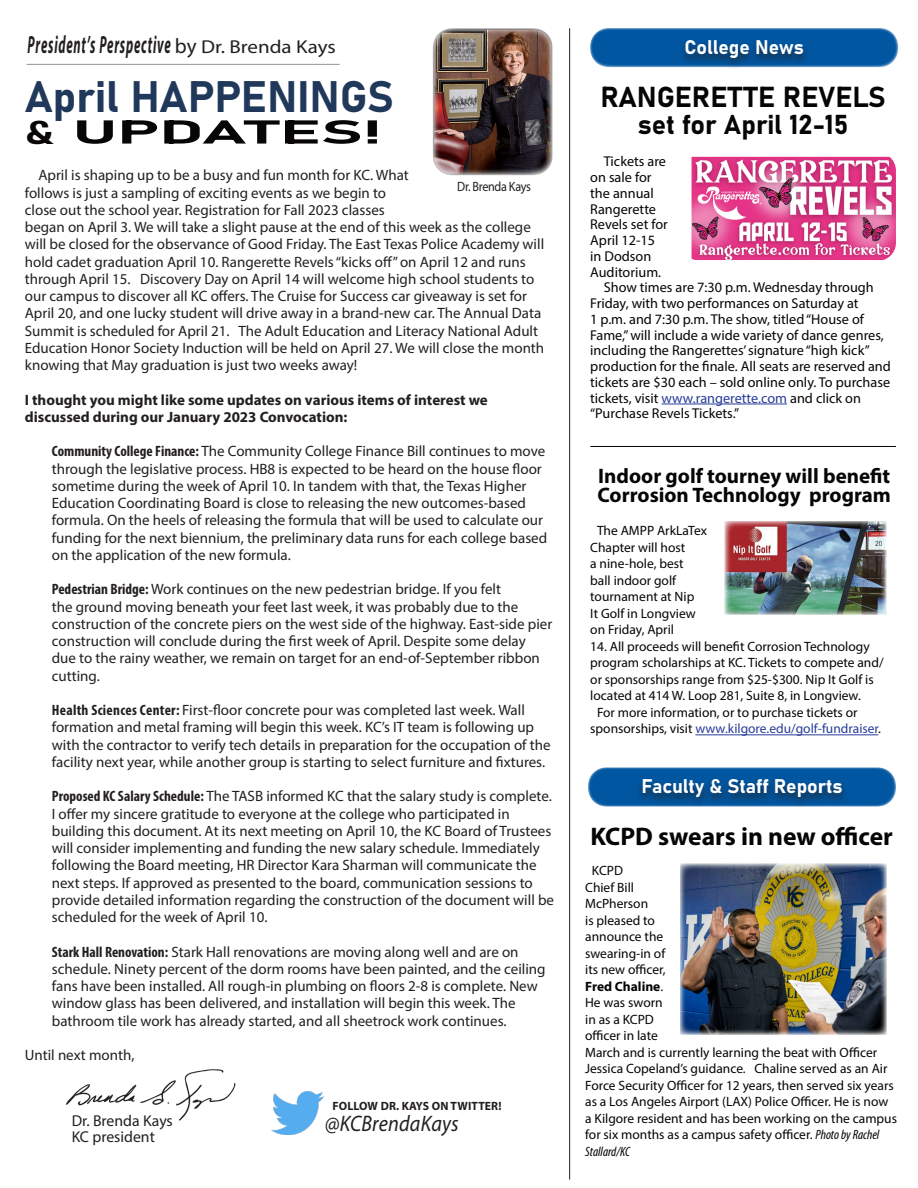
<style>
.page{position:relative;width:918px;height:1188px;background:#fff}
.page>*{position:absolute;margin:0;border:0;box-sizing:border-box;transform-origin:0 0}
.t1{font:43.5px "Bahnschrift";color:#20395a}
.t2{font:32.7px "Bahnschrift";letter-spacing:-.01em;color:#080507;scale:1.37 1}
.t3{font:28.5px "Bahnschrift";color:#040504}
.t4{font:27px "Bahnschrift";color:#040504}
.t5{font:700 25.5px "Myriad Pro";color:#040504}
.t6{font:italic 700 25.05px "Myriad Pro";letter-spacing:.06em;color:#231f20;scale:.51 1}
.Body_Clarendon_No_In{font:italic 22.5px "Myriad Pro";letter-spacing:.01em;color:#231f20;scale:.9 1}
.t7{font:700 21px/19.5px "Myriad Pro";color:#040504}
.t8{font:19.5px "Bahnschrift";color:#fff}
.t9{font:15.75px "Myriad Pro";color:#231f20}
.t10{font:15px/17.2px "Myriad Pro";color:#231f20}
.t11{font:700 15px/17.2px "Myriad Pro";color:#231f20}
.t12{font:14.25px/15.8px "Myriad Pro";color:#040504}
.t13{font:13.5px/16.5px "Myriad Pro";color:#040504}
.Body_Clarendon_No_In-2{font:13.5px "Myriad Pro";letter-spacing:-.025em;color:#231f20;scale:.9 1}
.Body_Clarendon_No_In-3{font:700 12px "Myriad Pro";letter-spacing:.01em;color:#231f20}
.s1{font-weight:400;font-style:normal;font-size:21px}
.s2{font-weight:400;font-style:normal;font-size:18.75px}
.s3{font-weight:700;font-stretch:condensed}
.s4{color:#283c98}
.s5{font-weight:700}
.s6{font-style:italic;font-stretch:condensed}
</style>
<div class="page">
<img style="left:433px;top:31px;width:117px;height:144px">
<div style="left:433px;top:28px;width:120px;height:147px;border:2px solid #050000;border-radius:18px"></div>
<img style="left:65px;top:1069px;width:171px;height:52px">
<img style="left:271px;top:1092px;width:53px;height:43px">
<hr style="left:569px;top:28px;width:1px;height:1152px;background:#231f20">
<div style="left:588px;top:767px;width:308px;height:40px;background:#0056a1;border-radius:18px"></div>
<div style="left:635px;top:777px;width:214px;height:33px;background:#231f20;opacity:.75"></div>
<hr style="left:27px;top:64px;width:313px;height:1px;background:#231f20">
<hr style="left:695px;top:735px;width:183px;height:1px;background:#283c98">
<img style="left:725px;top:521px;width:161px;height:93px">
<div style="left:590px;top:28px;width:308px;height:39px;background:#0056a1;border-radius:18px"></div>
<div style="left:678px;top:37px;width:133px;height:33px;background:#231f20;opacity:.75"></div>
<hr style="left:662px;top:404px;width:125px;height:1px;background:#283c98">
<img style="left:692px;top:157px;width:204px;height:103px">
<hr style="left:590px;top:446px;width:306px;height:1px;background:#050606">
<img style="left:680px;top:864px;width:206px;height:171px">
<p class="t6" style="left:28px;top:28px;width:606px">President’s Perspective <span class="s1">by</span> <span class="s2">Dr. Brenda Kays</span></p>
<p class="t1" style="left:25px;top:64px;width:371px">April HAPPENINGS</p>
<p class="t2" style="left:25px;top:107px;width:262px">&amp; UPDATES!</p>
<p class="t10" style="left:25px;top:166px;width:521px;text-indent:14px">April is shaping up to be a busy and fun month for KC. What<br>follows is just a sampling of exciting events as we begin to<br>close out the school year. Registration for Fall 2023 classes<br>began on April 3. We will take a slight pause at the end of this week as the college will be closed for the observance of Good Friday. The East Texas Police Academy will hold cadet graduation April 10. Rangerette Revels “kicks off” on April 12 and runs through April 15. Discovery Day on April 14 will welcome high school students to our campus to discover all KC offers. The Cruise for Success car giveaway is set for April 20, and one lucky student will drive away in a brand-new car. The Annual Data Summit is scheduled for April 21. The Adult Education and Literacy National Adult Education Honor Society Induction will be held on April 27. We will close the month knowing that May graduation is just two weeks away!</p>
<p class="t11" style="left:25px;top:390px;width:465px">I thought you might like some updates on various items of interest we discussed during our January 2023 Convocation:</p>
<p class="t10" style="left:52px;top:442px;width:497px"><span class="s3">Community College Finance:</span> The Community College Finance Bill continues to move through the legislative process. HB8 is expected to be heard on the house floor sometime during the week of April 10. In tandem with that, the Texas Higher Education Coordinating Board is close to releasing the new outcomes-based formula. On the heels of releasing the formula that will be used to calculate our funding for the next biennium, the preliminary data runs for each college based on the application of the new formula.</p>
<p class="t10" style="left:52px;top:580px;width:502px"><span class="s3">Pedestrian Bridge:</span> Work continues on the new pedestrian bridge. If you felt<br>the ground moving beneath your feet last week, it was probably due to the construction of the concrete piers on the west side of the highway. East-side pier construction will conclude during the first week of April. Despite some delay due to the rainy weather, we remain on target for an end-of-September ribbon cutting.</p>
<p class="t10" style="left:52px;top:701px;width:500px"><span class="s3">Health Sciences Center:</span> First-floor concrete pour was completed last week. Wall formation and metal framing will begin this week. KC’s IT team is following up with the contractor to verify tech details in preparation for the occupation of the facility next year, while another group is starting to select furniture and fixtures.</p>
<p class="t10" style="left:52px;top:787px;width:504px"><span class="s3">Proposed KC Salary Schedule:</span> The TASB informed KC that the salary study is complete.<br>I offer my sincere gratitude to everyone at the college who participated in building this document. At its next meeting on April 10, the KC Board of Trustees will consider implementing and funding the new salary schedule. Immediately following the Board meeting, HR Director Kara Sharman will communicate the next steps. If approved as presented to the board, communication sessions to provide detailed information regarding the construction of the document will be scheduled for the week of April 10.</p>
<p class="t10" style="left:52px;top:943px;width:495px"><span class="s3">Stark Hall Renovation:</span> Stark Hall renovations are moving along well and are on schedule. Ninety percent of the dorm rooms have been painted, and the ceiling fans have been installed. All rough-in plumbing on floors 2-8 is complete. New window glass has been delivered, and installation will begin this week. The bathroom tile work has already started, and all sheetrock work continues.</p>
<p class="t10" style="left:25px;top:1046px;width:111px">Until next month,</p>
<p class="Body_Clarendon_No_In-2" style="left:457px;top:178px;width:84px">Dr. Brenda Kays</p>
<p class="Body_Clarendon_No_In-3" style="left:333px;top:1098px;width:171px">FOLLOW DR. KAYS ON TWITTER!</p>
<p class="t9" style="left:72px;top:1111px;width:103px">Dr. Brenda Kays</p>
<p class="Body_Clarendon_No_In" style="left:325px;top:1110px;width:150px">@KCBrendaKays</p>
<p class="t9" style="left:72px;top:1127px;width:85px">KC president</p>
<p class="t8" style="left:684px;top:32px;width:121px">College News</p>
<p class="t3" style="left:600px;top:76px;width:287px">RANGERETTE REVELS</p>
<p class="t4" style="left:638px;top:104px;width:212px">set for April 12-15</p>
<p class="t12" style="left:590px;top:153px;width:79px;text-indent:14px">Tickets are on sale for the annual<br>Rangerette<br>Revels set for<br>April 12-15 in Dodson<br>Auditorium.</p>
<p class="t12" style="left:590px;top:279px;width:302px;text-indent:14px">Show times are 7:30 p.m. Wednesday through Friday, with two performances on Saturday at<br>1 p.m. and 7:30 p.m. The show, titled “House of Fame,” will include a wide variety of dance genres, including the Rangerettes’ signature “high kick” production for the finale. All seats are reserved and tickets are $30 each – sold online only. To purchase tickets, visit <span class="s4">www.rangerette.com</span> and click on “Purchase Revels Tickets.”</p>
<p class="t7" style="left:598px;top:465px;width:295px">Indoor golf tourney will benefit<br>Corrosion Technology program</p>
<p class="t13" style="left:590px;top:523px;width:118px;text-indent:7px">The AMPP ArkLaTex<br>Chapter will host<br>a nine-hole, best ball indoor golf tournament at Nip<br>It Golf in Longview on Friday, April</p>
<p class="t13" style="left:590px;top:638px;width:295px">14. All proceeds will benefit Corrosion Technology program scholarships at KC. Tickets to compete and/ or sponsorships range from $25-$300. Nip It Golf is located at 414 W. Loop 281, Suite 8, in Longview.</p>
<p class="t13" style="left:590px;top:704px;width:292px;text-indent:7px">For more information, or to purchase tickets or sponsorships, visit <span class="s4">www.kilgore.edu/golf-fundraiser</span>.</p>
<p class="t8" style="left:641px;top:772px;width:203px">Faculty &amp; Staff Reports</p>
<p class="t5" style="left:590px;top:820px;width:304px">KCPD swears in new officer</p>
<p class="t13" style="left:585px;top:862px;width:313px;text-indent:7px">KCPD<br>Chief Bill<br>McPherson<br>is pleased to<br>announce the<br>swearing-in of<br>its new officer,<br><span class="s5">Fred Chaline</span>.<br>He was sworn<br>in as a KCPD<br>officer in late<br>March and is currently learning the beat with Officer<br>Jessica Copeland’s guidance. Chaline served as an Air<br>Force Security Officer for 12 years, then served six years as a Los Angeles Airport (LAX) Police Officer. He is now a Kilgore resident and has been working on the campus for six months as a campus safety officer. <span class="s6">Photo by Rachel<br>Stallard/KC</span></p>
</div>
